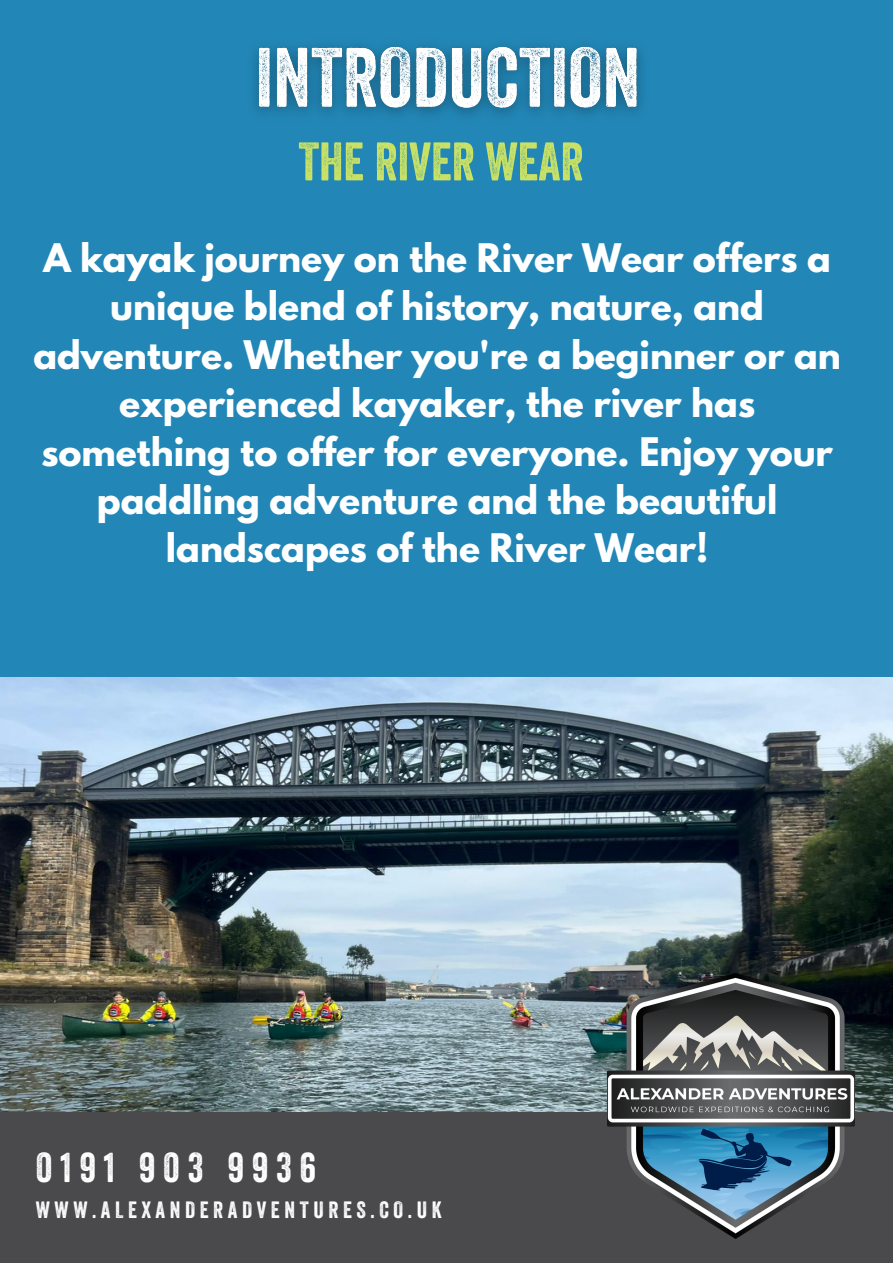
<style>
.page{position:relative;width:893px;height:1264px;background:#fff}
.page>*{position:absolute;margin:0;border:0;box-sizing:border-box;transform-origin:0 0}
.t1{font:52.5px "Veneer";color:#c9e265}
.t2{font:40.5px "Veneer";letter-spacing:.2em;color:#fff}
.t3{font:700 34.8px/48.3px "League Spartan";color:#fff;text-align:center}
.t4{font:22.8px "Veneer";letter-spacing:.2em;color:#fff}
</style>
<div class="page">
<div style="left:0;top:0;width:892px;height:1146px;background:#2287b7"></div>
<div style="left:0;top:1112px;width:892px;height:150px;background:#4a494b"></div>
<img style="left:0;top:677px;width:892px;height:434px">
<img style="left:607px;top:973px;width:247px;height:265px">
<img style="left:253px;top:45px;width:390px;height:71px">
<p class="t1" style="left:298px;top:142px;width:286px">THE RIVER WEAR</p>
<p class="t3" style="left:33px;top:238px;width:809px">A kayak journey on the River Wear offers a unique blend of history, nature, and adventure. Whether you're a beginner or an experienced kayaker, the river has something to offer for everyone. Enjoy your paddling adventure and the beautiful landscapes of the River Wear!</p>
<p class="t2" style="left:36px;top:1152px;width:282px">0191 903 9936</p>
<p class="t4" style="left:36px;top:1200px;width:407px">WWW.ALEXANDERADVENTURES.CO.UK</p>
</div>
